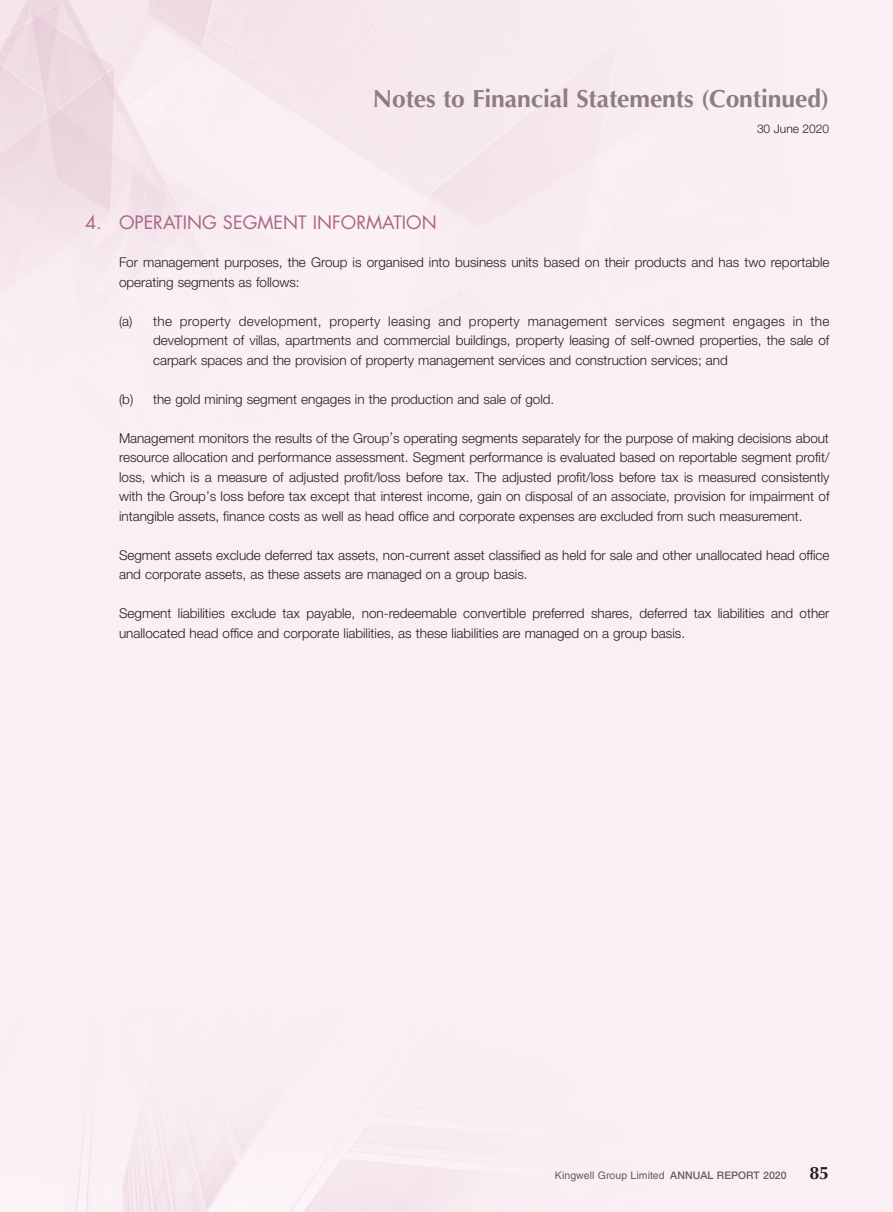
<style>
.page{position:relative;width:893px;height:1212px;background:#fff}
.page>*{position:absolute;margin:0;border:0;box-sizing:border-box;transform-origin:0 0}
.t1{font:700 24.75px "Optima LT Std";letter-spacing:-.005em;color:#8c7d82}
.Heading_1{font:18px "Futura Std";color:#aa6588}
.t2{font:700 18px "Optima LT Std";color:#231f20}
.Body_Text{font:300 13.5px/19.5px "Helvetica Neue LT Std";color:#231f20}
.t3{font:300 12px "Helvetica Neue LT Std";color:#231f20}
.t4{font:10.5px "Helvetica LT Std";letter-spacing:.01em;color:#6c595d}
.s1{font-family:"Helvetica Neue LT Std";font-weight:500}
</style>
<div class="page">
<h1 class="t1" style="left:373px;top:84px;width:458px">Notes to Financial Statements (Continued)</h1>
<p class="t3" style="left:757px;top:122px;width:74px">30 June 2020</p>
<p class="Heading_1" style="left:85px;top:211px;width:353px">4. OPERATING SEGMENT INFORMATION</p>
<p class="Body_Text" style="left:119px;top:252px;width:712px">For management purposes, the Group is organised into business units based on their products and has two reportable operating segments as follows:</p>
<p class="Body_Text" style="left:153px;top:311px;width:678px;text-align:justify;text-indent:-34px">(a) the property development, property leasing and property management services segment engages in the development of villas, apartments and commercial buildings, property leasing of self-owned properties, the sale of carpark spaces and the provision of property management services and construction services; and</p>
<p class="Body_Text" style="left:119px;top:389px;width:437px">(b) the gold mining segment engages in the production and sale of gold.</p>
<p class="Body_Text" style="left:119px;top:428px;width:712px;text-align:justify">Management monitors the results of the Group’s operating segments separately for the purpose of making decisions about resource allocation and performance assessment. Segment performance is evaluated based on reportable segment profit/ loss, which is a measure of adjusted profit/loss before tax. The adjusted profit/loss before tax is measured consistently with the Group’s loss before tax except that interest income, gain on disposal of an associate, provision for impairment of intangible assets, finance costs as well as head office and corporate expenses are excluded from such measurement.</p>
<p class="Body_Text" style="left:119px;top:545px;width:712px">Segment assets exclude deferred tax assets, non-current asset classified as held for sale and other unallocated head office and corporate assets, as these assets are managed on a group basis.</p>
<p class="Body_Text" style="left:119px;top:603px;width:712px">Segment liabilities exclude tax payable, non-redeemable convertible preferred shares, deferred tax liabilities and other unallocated head office and corporate liabilities, as these liabilities are managed on a group basis.</p>
<p class="t4" style="left:555px;top:1169px;width:233px">Kingwell Group Limited <span class="s1">ANNUAL REPORT 2020</span></p>
<h2 class="t2" style="left:809px;top:1163px;width:21px">85</h2>
</div>
